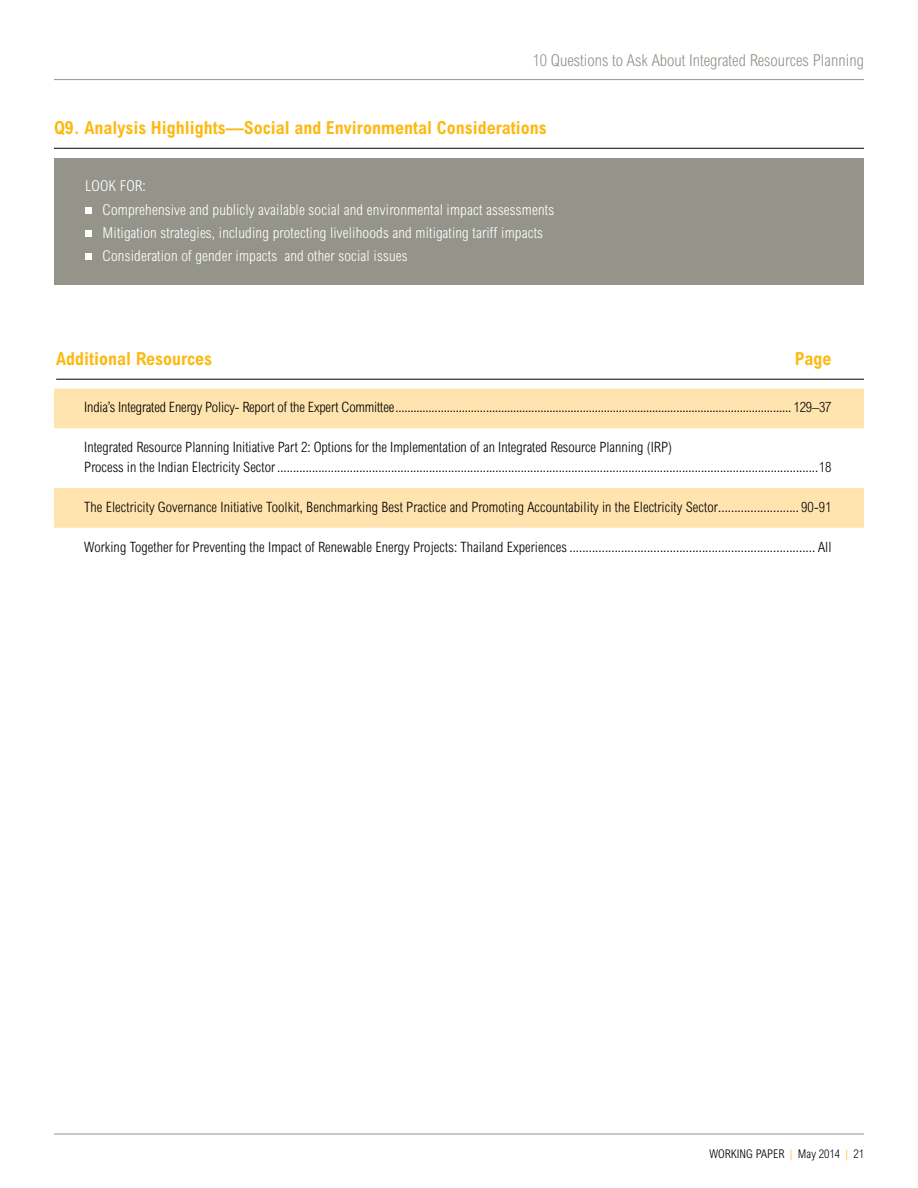
<style>
.page{position:relative;width:918px;height:1188px;background:#fff}
.page>*{position:absolute;margin:0;border:0;box-sizing:border-box;transform-origin:0 0}
.t1{font:700 condensed 18px "Arial MT Std";color:#fdb913}
.t2{font:300 condensed 16.5px "Arial MT Std";color:#94948b}
.t3{font:300 condensed 15px/23.2px "Arial MT Std";letter-spacing:.01em;color:#fff}
.t4{font:300 condensed 14.25px/19.5px "Arial MT Std";color:#000}
.t5{font:300 condensed 12px "Arial MT Std";color:#000}
.s1{color:#fdb913}
</style>
<div class="page">
<hr style="left:54px;top:79px;width:810px;height:1px;background:#94948b">
<hr style="left:54px;top:1134px;width:810px;height:1px;background:#94948b">
<div style="left:54px;top:158px;width:810px;height:127px;background:#94948b"></div>
<div style="left:85px;top:207px;width:7px;height:7px;background:#fff"></div>
<div style="left:85px;top:230px;width:7px;height:7px;background:#fff"></div>
<div style="left:85px;top:253px;width:7px;height:7px;background:#fff"></div>
<hr style="left:54px;top:148px;width:810px;height:1px;background:#000">
<hr style="left:56px;top:379px;width:808px;height:1px;background:#000">
<div style="left:54px;top:389px;width:810px;height:40px;background:#ffe4af"></div>
<div style="left:54px;top:488px;width:810px;height:40px;background:#ffe4af"></div>
<p class="t2" style="left:533px;top:51px;width:333px">10 Questions to Ask About Integrated Resources Planning</p>
<p class="t1" style="left:54px;top:118px;width:494px">Q9. Analysis Highlights—Social and Environmental Considerations</p>
<p class="t3" style="left:103px;top:175px;width:453px;text-indent:-17px">LOOK FOR:<br>Comprehensive and publicly available social and environmental impact assessments Mitigation strategies, including protecting livelihoods and mitigating tariff impacts Consideration of gender impacts and other social issues</p>
<p class="t1" style="left:56px;top:349px;width:158px">Additional Resources</p>
<p class="t1" style="left:795px;top:349px;width:38px">Page</p>
<p class="t4" style="left:84px;top:398px;width:749px">India’s Integrated Energy Policy- Report of the Expert Committee................................................................................................................................... 129–37</p>
<p class="t4" style="left:84px;top:438px;width:749px">Integrated Resource Planning Initiative Part 2: Options for the Implementation of an Integrated Resource Planning (IRP)<br>Process in the Indian Electricity Sector ...........................................................................................................................................................................18</p>
<p class="t4" style="left:84px;top:497px;width:749px">The Electricity Governance Initiative Toolkit, Benchmarking Best Practice and Promoting Accountability in the Electricity Sector......................... 90-91</p>
<p class="t4" style="left:84px;top:537px;width:749px">Working Together for Preventing the Impact of Renewable Energy Projects: Thailand Experiences ............................................................................ All</p>
<p class="t5" style="left:710px;top:1147px;width:156px">WORKING PAPER <span class="s1">|</span> May 2014 <span class="s1">|</span> 21</p>
</div>
